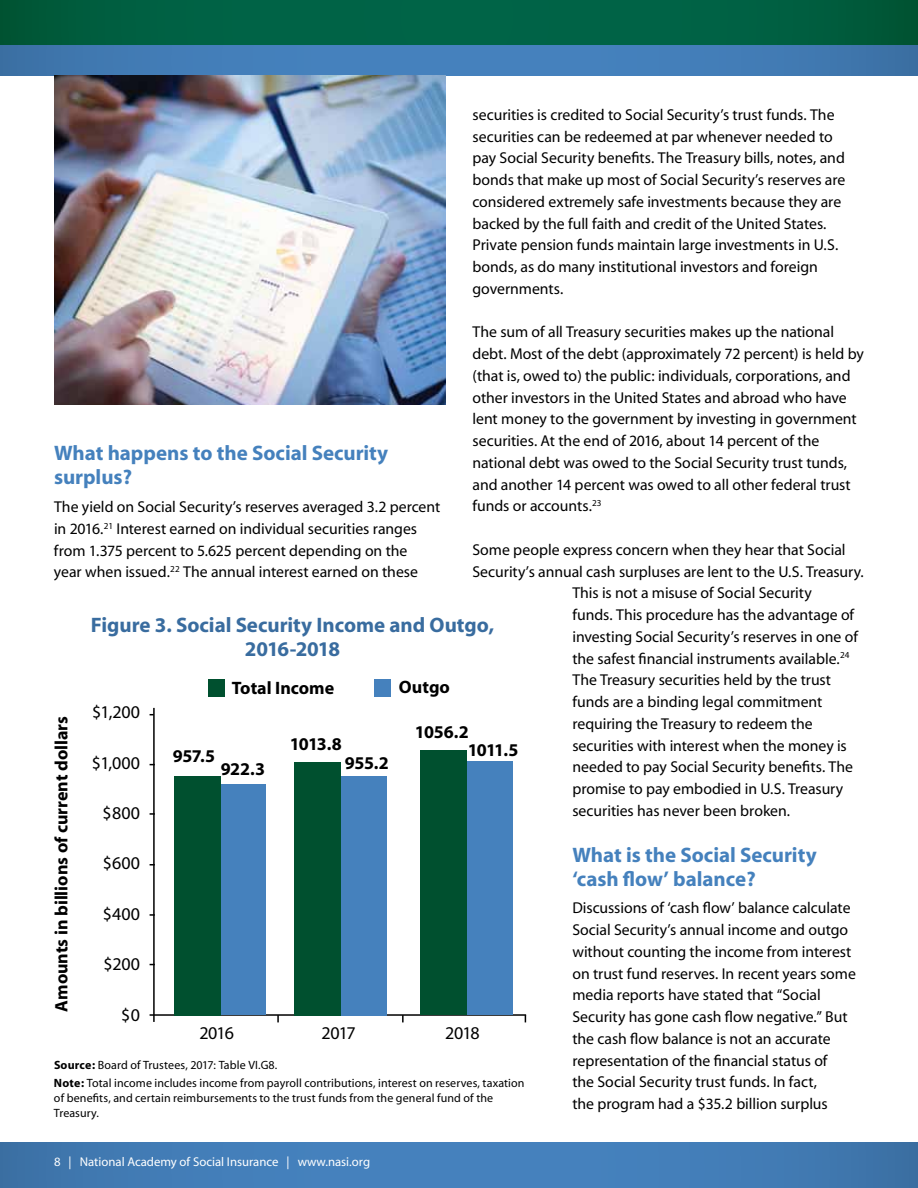
<style>
.page{position:relative;width:918px;height:1188px;background:#fff}
.page>*{position:absolute;margin:0;border:0;box-sizing:border-box;transform-origin:0 0}
.t1{font:700 21px/24px "Myriad";letter-spacing:-.005em;color:#4581bd}
.t2{font:700 21px/24px "Myriad";letter-spacing:-.01em;color:#396c9f;text-align:center}
.t3{font:700 18px "Myriad";letter-spacing:-.02em;color:#000}
.t4{font:18px "Myriad";letter-spacing:-.02em;color:#000}
.t5{font:700 18px/17.7px "Myriad";letter-spacing:-.045em;color:#000}
.t6{font:15.75px/21.8px "Myriad";letter-spacing:-.005em;color:#000}
.t7{font:12.75px "Myriad";color:#fff}
.t8{font:12px/18px "Myriad";letter-spacing:.01em;color:#000}
.s1{font-weight:700}
</style>
<div class="page">
<svg style="left:0;top:1143px;width:918px;height:45px;background:#427cb6"></svg>
<svg style="left:0;top:45px;width:918px;height:30px;background:#427cb6"></svg>
<svg style="left:0;top:0;width:918px;height:45px;background:#005f42"></svg>
<img style="left:54px;top:76px;width:392px;height:329px">
<svg style="left:277px;top:1016px;width:2px;height:6px"></svg>
<svg style="left:402px;top:1016px;width:2px;height:6px"></svg>
<hr style="left:153px;top:708px;width:2px;height:314px;background:#000">
<hr style="left:150px;top:1014px;width:376px;height:2px;background:#000">
<div style="left:208px;top:679px;width:17px;height:18px;background:#00502f"></div>
<div style="left:374px;top:679px;width:17px;height:18px;background:#4581bd"></div>
<div style="left:219px;top:784px;width:46px;height:231px;background:#4581bd"></div>
<div style="left:340px;top:776px;width:46px;height:240px;background:#4581bd"></div>
<div style="left:466px;top:761px;width:46px;height:253px;background:#4581bd"></div>
<div style="left:174px;top:776px;width:46px;height:240px;background:#00502f"></div>
<div style="left:294px;top:762px;width:46px;height:254px;background:#00502f"></div>
<div style="left:420px;top:750px;width:46px;height:264px;background:#00502f"></div>
<p class="t6" style="left:473px;top:104px;width:374px">securities is credited to Social Security’s trust funds. The securities can be redeemed at par whenever needed to pay Social Security benefits. The Treasury bills, notes, and bonds that make up most of Social Security’s reserves are considered extremely safe investments because they are backed by the full faith and credit of the United States.<br>Private pension funds maintain large investments in U.S. bonds, as do many institutional investors and foreign governments.</p>
<p class="t6" style="left:473px;top:322px;width:393px">The sum of all Treasury securities makes up the national debt. Most of the debt (approximately 72 percent) is held by (that is, owed to) the public: individuals, corporations, and other investors in the United States and abroad who have lent money to the government by investing in government securities. At the end of 2016, about 14 percent of the national debt was owed to the Social Security trust tunds, and another 14 percent was owed to all other federal trust funds or accounts.<sup>23</sup></p>
<p class="t6" style="left:472px;top:539px;width:375px">Some people express concern when they hear that Social</p>
<p class="t6" style="left:472px;top:561px;width:393px">Security’s annual cash surpluses are lent to the U.S. Treasury.</p>
<p class="t6" style="left:572px;top:583px;width:241px">This is not a misuse of Social Security</p>
<p class="t6" style="left:572px;top:605px;width:283px">funds. This procedure has the advantage of</p>
<p class="t6" style="left:572px;top:626px;width:287px">investing Social Security’s reserves in one of</p>
<p class="t6" style="left:572px;top:648px;width:279px">the safest financial instruments available.<sup>24</sup></p>
<p class="t6" style="left:572px;top:670px;width:260px">The Treasury securities held by the trust</p>
<p class="t6" style="left:572px;top:692px;width:252px">funds are a binding legal commitment</p>
<p class="t6" style="left:572px;top:713px;width:242px">requiring the Treasury to redeem the</p>
<p class="t6" style="left:572px;top:735px;width:276px">securities with interest when the money is</p>
<p class="t6" style="left:572px;top:757px;width:282px">needed to pay Social Security benefits. The</p>
<p class="t6" style="left:572px;top:779px;width:272px">promise to pay embodied in U.S. Treasury</p>
<p class="t6" style="left:572px;top:800px;width:219px">securities has never been broken.</p>
<h1 class="t1" style="left:572px;top:843px;width:246px">What is the Social Security ‘cash flow’ balance?</h1>
<p class="t6" style="left:572px;top:898px;width:285px">Discussions of ‘cash flow’ balance calculate Social Security’s annual income and outgo without counting the income from interest on trust fund reserves. In recent years some media reports have stated that “Social Security has gone cash flow negative.” But the cash flow balance is not an accurate representation of the financial status of<br>the Social Security trust funds. In fact,<br>the program had a $35.2 billion surplus</p>
<h1 class="t1" style="left:54px;top:442px;width:336px">What happens to the Social Security surplus?</h1>
<p class="t6" style="left:54px;top:497px;width:388px">The yield on Social Security’s reserves averaged 3.2 percent in 2016.<sup>21</sup> Interest earned on individual securities ranges from 1.375 percent to 5.625 percent depending on the<br>year when issued.<sup>22</sup> The annual interest earned on these</p>
<h1 class="t2" style="left:91px;top:614px;width:405px">Figure 3. Social Security Income and Outgo,<br>2016-2018</h1>
<p class="t3" style="left:399px;top:678px;width:52px">Outgo</p>
<p class="t3" style="left:232px;top:679px;width:104px">Total Income</p>
<p class="t4" style="left:92px;top:703px;width:50px">$1,200</p>
<p class="t4" style="left:92px;top:754px;width:50px">$1,000</p>
<p class="t4" style="left:103px;top:804px;width:39px">$800</p>
<p class="t4" style="left:103px;top:855px;width:39px">$600</p>
<p class="t4" style="left:103px;top:905px;width:39px">$400</p>
<p class="t4" style="left:104px;top:955px;width:38px">$200</p>
<p class="t4" style="left:121px;top:1006px;width:20px">$0</p>
<p class="t3" style="left:52px;top:1012px;width:297px;rotate:-90deg">Amounts in billions of current dollars</p>
<p class="t5" style="left:468px;top:724px;width:52px;text-indent:-53px">1056.2<br>1011.5</p>
<p class="t3" style="left:290px;top:734px;width:53px">1013.8</p>
<p class="t3" style="left:173px;top:747px;width:44px">957.5</p>
<p class="t3" style="left:345px;top:753px;width:46px">955.2</p>
<p class="t3" style="left:221px;top:760px;width:46px">922.3</p>
<p class="t4" style="left:199px;top:1024px;width:36px">2016</p>
<p class="t4" style="left:322px;top:1024px;width:36px">2017</p>
<p class="t4" style="left:445px;top:1024px;width:36px">2018</p>
<p class="t8" style="left:54px;top:1057px;width:472px"><span class="s1">Source:</span> Board of Trustees, 2017: Table VI.G8.<br><span class="s1">Note:</span> Total income includes income from payroll contributions, interest on reserves, taxation</p>
<p class="t8" style="left:54px;top:1091px;width:441px;line-height:15px">of benefits, and certain reimbursements to the trust funds from the general fund of the<br>Treasury.</p>
<p class="t7" style="left:54px;top:1156px;width:318px">8 | National Academy of Social Insurance | www.nasi.org</p>
</div>
